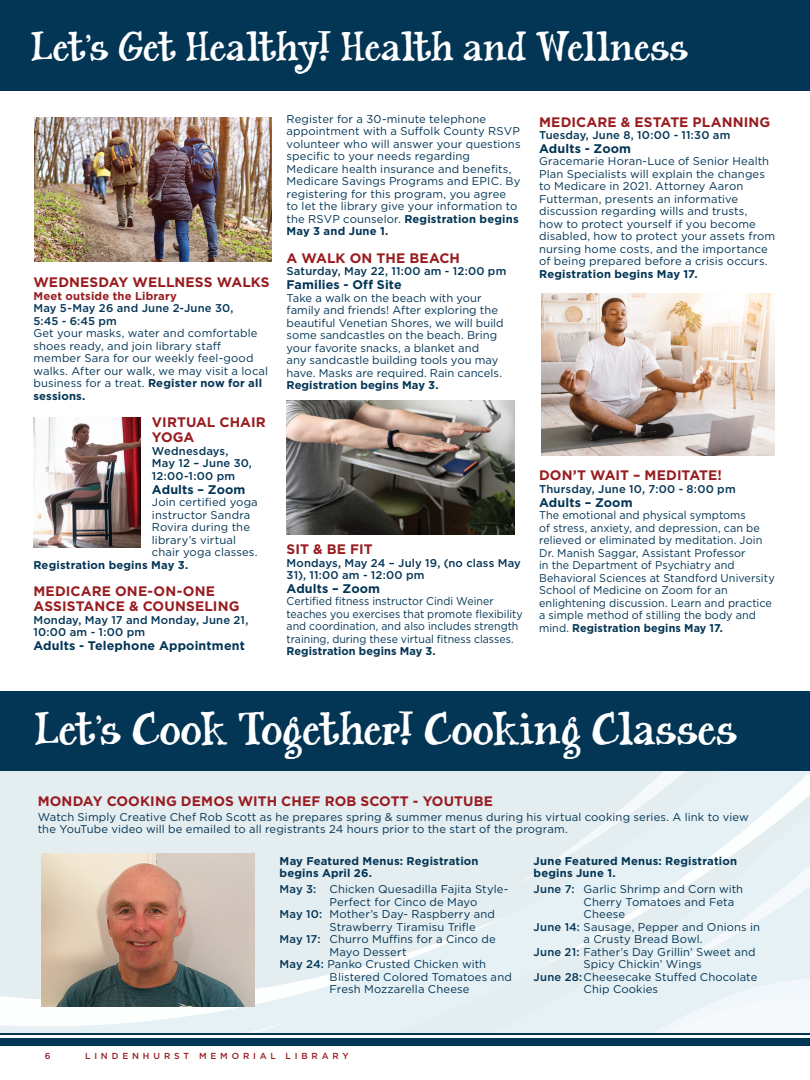
<style>
.page{position:relative;width:810px;height:1080px;background:#fff}
.page>*{position:absolute;margin:0;border:0;box-sizing:border-box;transform-origin:0 0}
.t1{font:46.25px "Janda Siesta Sunset";letter-spacing:-.01em;color:#fff}
.t2{font:41.25px "Janda Siesta Sunset";letter-spacing:-.02em;color:#fff}
.t3{font:700 13.75px/15px "Gotham";letter-spacing:.005em;color:#981c20}
.t4{font:700 12.5px "Gotham";letter-spacing:.01em;color:#033555}
.t5{font:11.25px/12.5px "Gotham";letter-spacing:.01em;color:#033555}
.t6{font:11.25px/12.5px "Gotham";letter-spacing:.01em;color:#033555;scale:.96 1}
.t7{font:500 11.25px/12.5px "Gotham";letter-spacing:.015em;color:#033555}
.t8{font:11.25px/12.5px "Gotham";letter-spacing:.01em;color:#033555;scale:.94 1}
.t9{font:700 11.25px/12.5px "Gotham";letter-spacing:.015em;color:#033555}
.t10{font:700 11.25px "Gotham";letter-spacing:.02em;color:#981c20}
.t11{font:500 8.75px "Gotham";letter-spacing:.44em;color:#981c20}
.s1{font-weight:700}
.s2{font-weight:500}
</style>
<div class="page">
<div style="left:0;top:1033px;width:810px;height:13px;background:#033555"></div>
<hr style="left:0;top:1036px;width:810px;height:2px;background:#fff">
<div style="left:0;top:0;width:810px;height:90px;background:#033555"></div>
<img style="left:287px;top:400px;width:228px;height:134px">
<img style="left:34px;top:117px;width:237px;height:144px">
<img style="left:541px;top:293px;width:234px;height:163px">
<img style="left:33px;top:417px;width:108px;height:131px">
<div style="left:0;top:770px;width:646px;height:262px;background:#e4edf0"></div>
<div style="left:513px;top:770px;width:133px;height:117px;background:#e4edf0"></div>
<svg style="left:646px;top:770px;width:164px;height:199px;background:#e6f0f4"></svg>
<svg style="left:0;top:1023px;width:286px;height:9px;background:#e8f2f6"></svg>
<svg style="left:538px;top:969px;width:272px;height:63px"></svg>
<div style="left:0;top:691px;width:810px;height:79px;background:#033555"></div>
<img style="left:41px;top:854px;width:214px;height:152px">
<p class="t2" style="left:31px;top:20px;width:659px">Let’s Get Healthy! Health and Wellness</p>
<p class="t3" style="left:33px;top:275px;width:238px">WEDNESDAY WELLNESS WALKS</p>
<p class="t10" style="left:33px;top:289px;width:145px">Meet outside the Library</p>
<p class="t7" style="left:33px;top:302px;width:201px">May 5-May 26 and June 2-June 30,</p>
<p class="t7" style="left:33px;top:314px;width:85px">5:45 - 6:45 pm</p>
<p class="t5" style="left:33px;top:327px;width:236px">Get your masks, water and comfortable shoes ready, and join library staff member Sara for our weekly feel-good walks. After our walk, we may visit a local business for a treat. <span class="s1">Register now for all sessions.</span></p>
<p class="t3" style="left:152px;top:415px;width:115px">VIRTUAL CHAIR<br>YOGA</p>
<p class="t7" style="left:152px;top:444px;width:78px">Wednesdays,</p>
<p class="t7" style="left:152px;top:457px;width:102px">May 12 – June 30,</p>
<p class="t7" style="left:152px;top:469px;width:85px">12:00-1:00 pm</p>
<p class="t4" style="left:152px;top:482px;width:95px">Adults – Zoom</p>
<p class="t5" style="left:152px;top:496px;width:107px">Join certified yoga</p>
<p class="t5" style="left:152px;top:508px;width:100px">instructor Sandra</p>
<p class="t5" style="left:152px;top:521px;width:100px">Rovira during the</p>
<p class="t5" style="left:152px;top:533px;width:86px">library’s virtual</p>
<p class="t5" style="left:152px;top:546px;width:107px">chair yoga classes.</p>
<p class="t9" style="left:33px;top:558px;width:156px">Registration begins May 3.</p>
<p class="t3" style="left:33px;top:583px;width:208px">MEDICARE ONE-ON-ONE<br>ASSISTANCE &amp; COUNSELING</p>
<p class="t7" style="left:33px;top:613px;width:217px">Monday, May 17 and Monday, June 21,<br>10:00 am - 1:00 pm</p>
<p class="t4" style="left:33px;top:638px;width:213px">Adults - Telephone Appointment</p>
<p class="t5" style="left:287px;top:112px;width:236px">Register for a 30-minute telephone appointment with a Suffolk County RSVP volunteer who will answer your questions specific to your needs regarding Medicare health insurance and benefits, Medicare Savings Programs and EPIC. By registering for this program, you agree to let the library give your information to the RSVP counselor. <span class="s1">Registration begins May 3 and June 1.</span></p>
<p class="t3" style="left:287px;top:250px;width:175px">A WALK ON THE BEACH</p>
<p class="t7" style="left:287px;top:265px;width:221px">Saturday, May 22, 11:00 am - 12:00 pm</p>
<p class="t4" style="left:287px;top:277px;width:117px">Families - Off Site</p>
<p class="t5" style="left:287px;top:291px;width:219px">Take a walk on the beach with your family and friends! After exploring the beautiful Venetian Shores, we will build some sandcastles on the beach. Bring your favorite snacks, a blanket and<br>any sandcastle building tools you may have. Masks are required. Rain cancels.<br><span class="s1">Registration begins May 3.</span></p>
<p class="t3" style="left:539px;top:114px;width:233px">MEDICARE &amp; ESTATE PLANNING</p>
<p class="t7" style="left:539px;top:129px;width:193px">Tuesday, June 8, 10:00 - 11:30 am</p>
<p class="t4" style="left:539px;top:141px;width:94px">Adults - Zoom</p>
<p class="t5" style="left:539px;top:155px;width:238px">Gracemarie Horan-Luce of Senior Health Plan Specialists will explain the changes to Medicare in 2021. Attorney Aaron Futterman, presents an informative discussion regarding wills and trusts,<br>how to protect yourself if you become disabled, how to protect your assets from nursing home costs, and the importance of being prepared before a crisis occurs.<br><span class="s1">Registration begins May 17.</span></p>
<p class="t3" style="left:287px;top:541px;width:88px">SIT &amp; BE FIT</p>
<p class="t7" style="left:287px;top:556px;width:236px">Mondays, May 24 – July 19, (no class May<br>31), 11:00 am - 12:00 pm</p>
<p class="t4" style="left:287px;top:581px;width:95px">Adults – Zoom</p>
<p class="t8" style="left:287px;top:595px;width:253px">Certified fitness instructor Cindi Weiner teaches you exercises that promote flexibility and coordination, and also includes strength training, during these virtual fitness classes.<br><span class="s1">Registration begins May 3.</span></p>
<p class="t3" style="left:539px;top:468px;width:184px">DON’T WAIT – MEDITATE!</p>
<p class="t7" style="left:539px;top:483px;width:198px">Thursday, June 10, 7:00 - 8:00 pm</p>
<p class="t4" style="left:539px;top:495px;width:95px">Adults – Zoom</p>
<p class="t6" style="left:539px;top:509px;width:247px">The emotional and physical symptoms<br>of stress, anxiety, and depression, can be relieved or eliminated by meditation. Join Dr. Manish Saggar, Assistant Professor<br>in the Department of Psychiatry and Behavioral Sciences at Standford University School of Medicine on Zoom for an enlightening discussion. Learn and practice a simple method of stilling the body and mind. <span class="s1">Registration begins May 17.</span></p>
<p class="t1" style="left:34px;top:700px;width:705px">Let’s Cook Together! Cooking Classes</p>
<p class="t3" style="left:38px;top:793px;width:457px">MONDAY COOKING DEMOS WITH CHEF ROB SCOTT - YOUTUBE</p>
<p class="t5" style="left:38px;top:810px;width:713px">Watch Simply Creative Chef Rob Scott as he prepares spring &amp; summer menus during his virtual cooking series. A link to view the YouTube video will be emailed to all registrants 24 hours prior to the start of the program.</p>
<p class="t9" style="left:280px;top:854px;width:200px">May Featured Menus: Registration begins April 26.</p>
<p class="t5" style="left:280px;top:883px;width:230px"><span class="s2">May 3:</span> Chicken Quesadilla Fajita Style-</p>
<p class="t5" style="left:330px;top:895px;width:149px">Perfect for Cinco de Mayo</p>
<p class="t5" style="left:280px;top:908px;width:217px"><span class="s2">May 10:</span> Mother’s Day- Raspberry and</p>
<p class="t5" style="left:330px;top:920px;width:148px">Strawberry Tiramisu Trifle</p>
<p class="t5" style="left:280px;top:933px;width:218px"><span class="s2">May 17:</span> Churro Muffins for a Cinco de</p>
<p class="t5" style="left:330px;top:945px;width:78px">Mayo Dessert</p>
<p class="t5" style="left:280px;top:958px;width:208px"><span class="s2">May 24:</span> Panko Crusted Chicken with</p>
<p class="t5" style="left:330px;top:970px;width:184px">Blistered Colored Tomatoes and</p>
<p class="t5" style="left:330px;top:983px;width:141px">Fresh Mozzarella Cheese</p>
<p class="t9" style="left:534px;top:854px;width:205px">June Featured Menus: Registration begins June 1.</p>
<p class="t5" style="left:534px;top:883px;width:211px"><span class="s2">June 7:</span> Garlic Shrimp and Corn with</p>
<p class="t5" style="left:584px;top:895px;width:152px">Cherry Tomatoes and Feta</p>
<p class="t5" style="left:584px;top:908px;width:43px">Cheese</p>
<p class="t5" style="left:534px;top:920px;width:228px"><span class="s2">June 14:</span> Sausage, Pepper and Onions in</p>
<p class="t5" style="left:584px;top:933px;width:121px">a Crusty Bread Bowl.</p>
<p class="t5" style="left:534px;top:945px;width:224px"><span class="s2">June 21:</span> Father’s Day Grillin’ Sweet and</p>
<p class="t5" style="left:584px;top:958px;width:120px">Spicy Chickin’ Wings</p>
<p class="t5" style="left:534px;top:970px;width:225px"><span class="s2">June 28:</span>Cheesecake Stuffed Chocolate</p>
<p class="t5" style="left:584px;top:983px;width:76px">Chip Cookies</p>
<p class="t11" style="left:45px;top:1050px;width:7px">6</p>
<p class="t11" style="left:85px;top:1050px;width:265px">LINDENHURST MEMORIAL LIBRARY</p>
</div>
